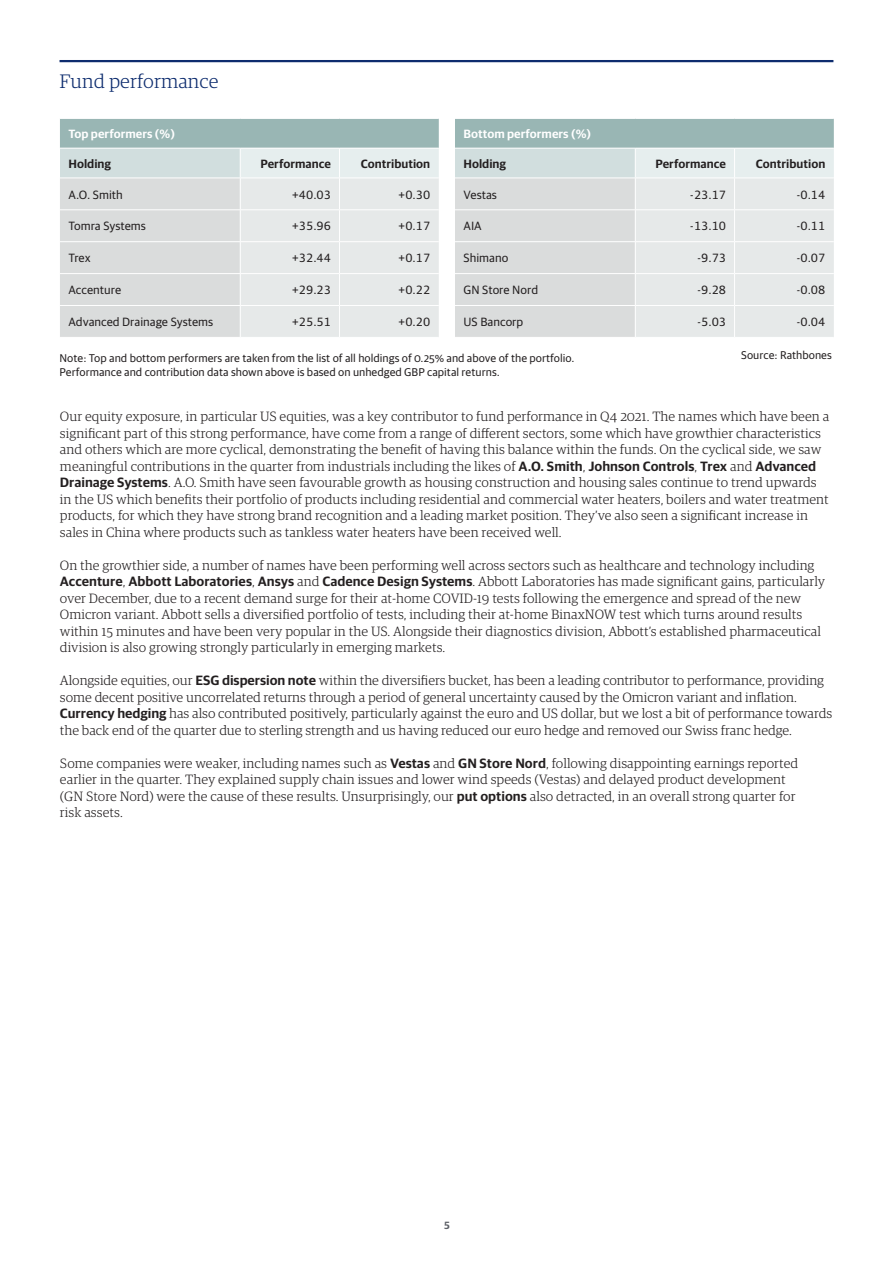
<style>
.page{position:relative;width:893px;height:1263px;background:#fff}
.page>*{position:absolute;margin:0;border:0;box-sizing:border-box;transform-origin:0 0}
.Part_headings{font:300 19.5px "Guardian RTB Egyp";color:#0d2c6e}
.Fund_commentary{font:300 13.5px/16.5px "Guardian RTB Egyp";color:#231f20}
.Table_sans_8_9{font:12px "Guardian RTB Sans";color:#231f20}
.Table_sans_8_9-2{font:600 12px "Guardian RTB Sans";color:#231f20}
.Table_sans_8_9-3{font:600 12px "Guardian RTB Sans";color:#fff}
.Disclaimer_text{font:11.25px "Guardian RTB Sans";color:#231f20}
.t1{font:600 10.5px "Guardian RTB Sans";color:#5d6067}
.s1{font-family:"Guardian RTB Sans";font-weight:600}
</style>
<div class="page">
<hr style="left:60px;top:60px;width:773px;height:2px;background:#0d2c6e">
<svg style="left:60px;top:118px;width:379px;height:219px;background:#d7dede"></svg>
<hr style="left:339px;top:178px;width:1px;height:31px;background:#fff">
<hr style="left:339px;top:210px;width:1px;height:31px;background:#fff">
<hr style="left:339px;top:242px;width:1px;height:31px;background:#fff">
<hr style="left:339px;top:274px;width:1px;height:31px;background:#fff">
<hr style="left:339px;top:306px;width:1px;height:31px;background:#fff">
<svg style="left:455px;top:118px;width:379px;height:219px;background:#d7dede"></svg>
<hr style="left:734px;top:178px;width:1px;height:31px;background:#fff">
<hr style="left:734px;top:210px;width:1px;height:31px;background:#fff">
<hr style="left:734px;top:242px;width:1px;height:31px;background:#fff">
<hr style="left:734px;top:274px;width:1px;height:31px;background:#fff">
<hr style="left:734px;top:306px;width:1px;height:31px;background:#fff">
<p class="Part_headings" style="left:60px;top:68px;width:161px">Fund performance</p>
<p class="Table_sans_8_9-3" style="left:463px;top:125px;width:129px">Bottom performers (%)</p>
<p class="Table_sans_8_9-2" style="left:463px;top:155px;width:44px">Holding</p>
<p class="Table_sans_8_9-2" style="left:655px;top:155px;width:72px">Performance</p>
<p class="Table_sans_8_9-2" style="left:756px;top:155px;width:71px">Contribution</p>
<p class="Table_sans_8_9" style="left:463px;top:186px;width:35px">Vestas</p>
<p class="Table_sans_8_9" style="left:690px;top:186px;width:38px">-23.17</p>
<p class="Table_sans_8_9" style="left:796px;top:186px;width:30px">-0.14</p>
<p class="Table_sans_8_9" style="left:463px;top:218px;width:20px">AIA</p>
<p class="Table_sans_8_9" style="left:690px;top:218px;width:38px">-13.10</p>
<p class="Table_sans_8_9" style="left:796px;top:218px;width:30px">-0.11</p>
<p class="Table_sans_8_9" style="left:463px;top:250px;width:46px">Shimano</p>
<p class="Table_sans_8_9" style="left:697px;top:250px;width:30px">-9.73</p>
<p class="Table_sans_8_9" style="left:796px;top:250px;width:30px">-0.07</p>
<p class="Table_sans_8_9" style="left:463px;top:282px;width:76px">GN Store Nord</p>
<p class="Table_sans_8_9" style="left:697px;top:282px;width:30px">-9.28</p>
<p class="Table_sans_8_9" style="left:796px;top:282px;width:30px">-0.08</p>
<p class="Table_sans_8_9" style="left:463px;top:313px;width:61px">US Bancorp</p>
<p class="Table_sans_8_9" style="left:697px;top:313px;width:30px">-5.03</p>
<p class="Table_sans_8_9" style="left:796px;top:313px;width:30px">-0.04</p>
<p class="Disclaimer_text" style="left:60px;top:350px;width:516px">Note: Top and bottom performers are taken from the list of all holdings of 0.25% and above of the portfolio.</p>
<p class="Disclaimer_text" style="left:741px;top:347px;width:92px">Source: Rathbones</p>
<p class="Disclaimer_text" style="left:60px;top:364px;width:442px">Performance and contribution data shown above is based on unhedged GBP capital returns.</p>
<p class="Table_sans_8_9-3" style="left:68px;top:125px;width:108px">Top performers (%)</p>
<p class="Table_sans_8_9-2" style="left:68px;top:155px;width:44px">Holding</p>
<p class="Table_sans_8_9-2" style="left:260px;top:155px;width:72px">Performance</p>
<p class="Table_sans_8_9-2" style="left:361px;top:155px;width:71px">Contribution</p>
<p class="Table_sans_8_9" style="left:68px;top:186px;width:56px">A.O. Smith</p>
<p class="Table_sans_8_9" style="left:292px;top:186px;width:41px">+40.03</p>
<p class="Table_sans_8_9" style="left:398px;top:186px;width:34px">+0.30</p>
<p class="Table_sans_8_9" style="left:68px;top:218px;width:79px">Tomra Systems</p>
<p class="Table_sans_8_9" style="left:292px;top:218px;width:41px">+35.96</p>
<p class="Table_sans_8_9" style="left:398px;top:218px;width:34px">+0.17</p>
<p class="Table_sans_8_9" style="left:68px;top:250px;width:24px">Trex</p>
<p class="Table_sans_8_9" style="left:292px;top:250px;width:41px">+32.44</p>
<p class="Table_sans_8_9" style="left:398px;top:250px;width:34px">+0.17</p>
<p class="Table_sans_8_9" style="left:68px;top:282px;width:54px">Accenture</p>
<p class="Table_sans_8_9" style="left:292px;top:282px;width:41px">+29.23</p>
<p class="Table_sans_8_9" style="left:398px;top:282px;width:34px">+0.22</p>
<p class="Table_sans_8_9" style="left:68px;top:313px;width:146px">Advanced Drainage Systems</p>
<p class="Table_sans_8_9" style="left:292px;top:313px;width:41px">+25.51</p>
<p class="Table_sans_8_9" style="left:398px;top:313px;width:34px">+0.20</p>
<p class="Fund_commentary" style="left:60px;top:407px;width:771px">Our equity exposure, in particular US equities, was a key contributor to fund performance in Q4 2021. The names which have been a significant part of this strong performance, have come from a range of different sectors, some which have growthier characteristics and others which are more cyclical, demonstrating the benefit of having this balance within the funds. On the cyclical side, we saw meaningful contributions in the quarter from industrials including the likes of <span class="s1">A.O. Smith</span>, <span class="s1">Johnson Controls</span>, <span class="s1">Trex</span> and <span class="s1">Advanced Drainage Systems</span>. A.O. Smith have seen favourable growth as housing construction and housing sales continue to trend upwards in the US which benefits their portfolio of products including residential and commercial water heaters, boilers and water treatment products, for which they have strong brand recognition and a leading market position. They’ve also seen a significant increase in sales in China where products such as tankless water heaters have been received well.</p>
<p class="Fund_commentary" style="left:60px;top:556px;width:767px">On the growthier side, a number of names have been performing well across sectors such as healthcare and technology including <span class="s1">Accenture</span>, <span class="s1">Abbott Laboratories</span>, <span class="s1">Ansys</span> and <span class="s1">Cadence Design Systems</span>. Abbott Laboratories has made significant gains, particularly over December, due to a recent demand surge for their at-home COVID-19 tests following the emergence and spread of the new Omicron variant. Abbott sells a diversified portfolio of tests, including their at-home BinaxNOW test which turns around results within 15 minutes and have been very popular in the US. Alongside their diagnostics division, Abbott’s established pharmaceutical division is also growing strongly particularly in emerging markets.</p>
<p class="Fund_commentary" style="left:60px;top:671px;width:774px">Alongside equities, our <span class="s1">ESG dispersion note</span> within the diversifiers bucket, has been a leading contributor to performance, providing some decent positive uncorrelated returns through a period of general uncertainty caused by the Omicron variant and inflation.<br><span class="s1">Currency hedging</span> has also contributed positively, particularly against the euro and US dollar, but we lost a bit of performance towards the back end of the quarter due to sterling strength and us having reduced our euro hedge and removed our Swiss franc hedge.</p>
<p class="Fund_commentary" style="left:60px;top:754px;width:740px">Some companies were weaker, including names such as <span class="s1">Vestas</span> and <span class="s1">GN Store Nord</span>, following disappointing earnings reported earlier in the quarter. They explained supply chain issues and lower wind speeds (Vestas) and delayed product development (GN Store Nord) were the cause of these results. Unsurprisingly, our <span class="s1">put options</span> also detracted, in an overall strong quarter for risk assets.</p>
<p class="t1" style="left:444px;top:1218px;width:8px">5</p>
</div>
